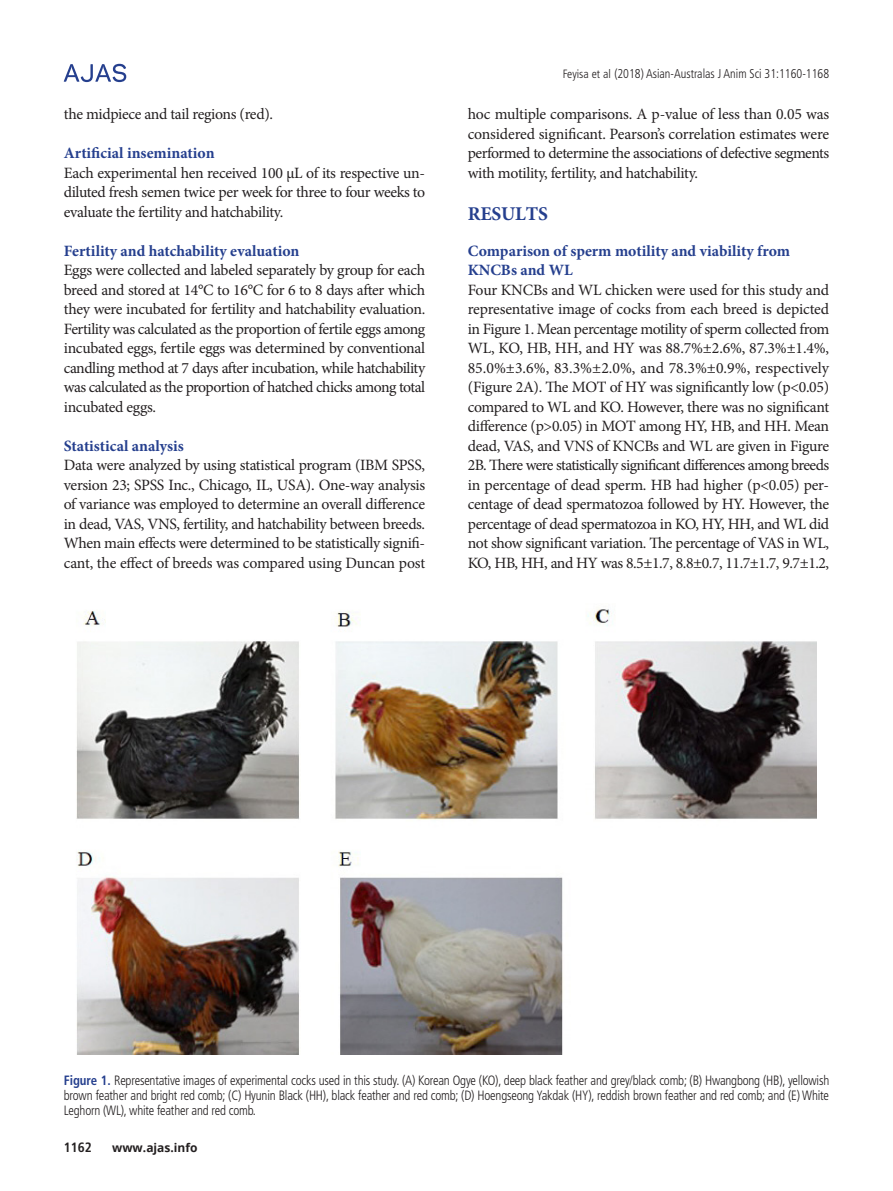
<style>
.page{position:relative;width:893px;height:1191px;background:#fff}
.page>*{position:absolute;margin:0;border:0;box-sizing:border-box;transform-origin:0 0}
.대제목{font:700 19.5px "Minion Pro";letter-spacing:-.01em;color:#253f8e}
.본문{font:15.75px/19.5px "Minion Pro";letter-spacing:-.025em;color:#231f20;text-align:justify}
.중제목{font:700 15.75px/19.5px "Minion Pro";color:#253f8e}
.표_그림__제목{font:300 condensed 13.5px/15px "Frutiger LT Std";letter-spacing:-.015em;color:#231f20;text-align:justify;scale:.95 1}
.t1{font:700 condensed 13.5px "Frutiger LT Std";color:#231f20}
.t2{font:300 condensed 12.75px "Frutiger LT Std";color:#231f20;scale:.95 1}
.t3{font:700 12px "Open Sans";color:#231f20}
.s1{font-size:12px}
.s2{font-weight:700;color:#253f8e}
</style>
<div class="page">
<svg style="left:64px;top:64px;width:62px;height:18px"></svg>
<img style="left:76px;top:609px;width:741px;height:445px">
<p class="본문" style="left:64px;top:105px;width:211px">the midpiece and tail regions (red).</p>
<p class="중제목" style="left:64px;top:143px;width:152px">Artificial insemination</p>
<p class="본문" style="left:64px;top:163px;width:363px">Each experimental hen received 100 μL of its respective un&shy;diluted fresh semen twice per week for three to four weeks to evaluate the fertility and hatchability.</p>
<p class="중제목" style="left:64px;top:241px;width:237px">Fertility and hatchability evaluation</p>
<p class="본문" style="left:64px;top:261px;width:363px">Eggs were collected and labeled separately by group for each breed and stored at 14°C to 16°C for 6 to 8 days after which they were incubated for fertility and hatchability evaluation.<br>Fertility was calculated as the proportion of fertile eggs among incubated eggs, fertile eggs was determined by conventional candling method at 7 days after incubation, while hatchability was calculated as the proportion of hatched chicks among total incubated eggs.</p>
<p class="중제목" style="left:64px;top:436px;width:122px">Statistical analysis</p>
<p class="본문" style="left:64px;top:456px;width:363px">Data were analyzed by using statistical program (IBM SPSS, version 23; SPSS Inc., Chicago, IL, USA). One-way analysis of variance was employed to determine an overall difference in dead, VAS, VNS, fertility, and hatchability between breeds.<br>When main effects were determined to be statistically signifi&shy;cant, the effect of breeds was compared using Duncan post</p>
<p class="t2" style="left:563px;top:66px;width:282px"><span class="s1">Feyisa et al</span> (2018) Asian-Australas J Anim Sci 31:1160-1168</p>
<p class="본문" style="left:468px;top:105px;width:363px">hoc multiple comparisons. A p-value of less than 0.05 was considered significant. Pearson’s correlation estimates were performed to determine the associations of defective segments with motility, fertility, and hatchability.</p>
<p class="대제목" style="left:468px;top:200px;width:82px">RESULTS</p>
<p class="중제목" style="left:468px;top:241px;width:324px">Comparison of sperm motility and viability from<br>KNCBs and WL</p>
<p class="본문" style="left:468px;top:280px;width:363px">Four KNCBs and WL chicken were used for this study and representative image of cocks from each breed is depicted in Figure 1. Mean percentage motility of sperm collected from WL, KO, HB, HH, and HY was 88.7%±2.6%, 87.3%±1.4%, 85.0%±3.6%, 83.3%±2.0%, and 78.3%±0.9%, respectively (Figure 2A). The MOT of HY was significantly low (p&lt;0.05) compared to WL and KO. However, there was no significant difference (p&gt;0.05) in MOT among HY, HB, and HH. Mean dead, VAS, and VNS of KNCBs and WL are given in Figure 2B. There were statistically significant differences among breeds in percentage of dead sperm. HB had higher (p&lt;0.05) per&shy;centage of dead spermatozoa followed by HY. However, the percentage of dead spermatozoa in KO, HY, HH, and WL did not show significant variation. The percentage of VAS in WL, KO, HB, HH, and HY was 8.5±1.7, 8.8±0.7, 11.7±1.7, 9.7±1.2,</p>
<p class="표_그림__제목" style="left:64px;top:1072px;width:807px"><span class="s2">Figure 1.</span> Representative images of experimental cocks used in this study. (A) Korean Ogye (KO), deep black feather and grey/black comb; (B) Hwangbong (HB), yellowish brown feather and bright red comb; (C) Hyunin Black (HH), black feather and red comb; (D) Hoengseong Yakdak (HY), reddish brown feather and red comb; and (E) White Leghorn (WL), white feather and red comb.</p>
<p class="t1" style="left:64px;top:1139px;width:30px">1162</p>
<p class="t3" style="left:112px;top:1138px;width:87px">www.ajas.info</p>
</div>
